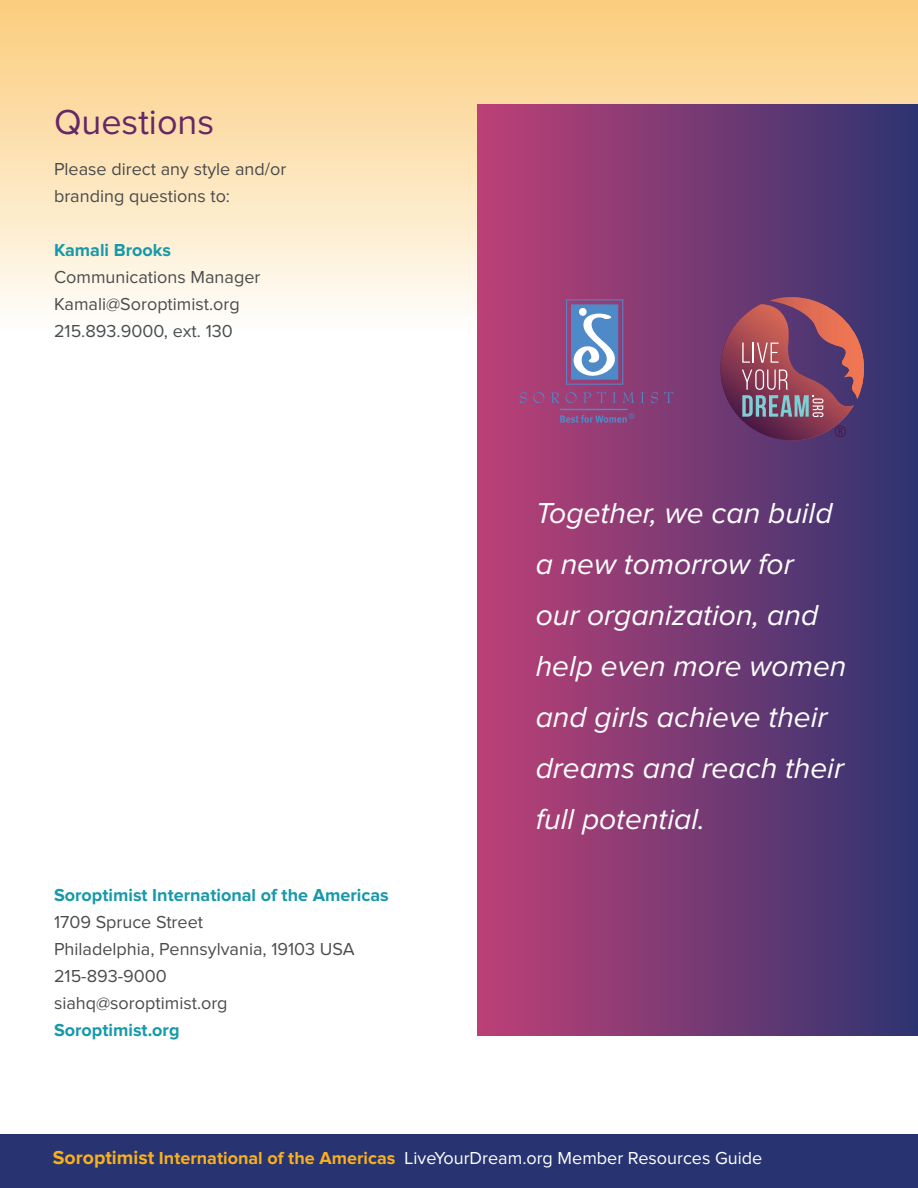
<style>
.page{position:relative;width:918px;height:1188px;background:#fff}
.page>*{position:absolute;margin:0;border:0;box-sizing:border-box;transform-origin:0 0}
.t1{font:36px "Proxima Nova";color:#652766}
.t2{font:italic 30px/51px "Proxima Nova";color:#fff}
.Body{font:18px/27px "Proxima Nova";color:#4b4c4d}
.t3{font:18px "Proxima Nova";color:#fff}
.t4{font:700 18px "Proxima Nova";color:#1799a9}
.t5{font:16.05px "Bebas Neue";color:#441544}
.t6{font:8.55px "Palatino";color:#4f8ac8}
.s1{font-weight:700;font-size:19.5px;color:#f8b01d}
.s2{font-weight:700;color:#f8b01d}
</style>
<div class="page">
<div style="left:0;top:1134px;width:918px;height:54px;background:#283371"></div>
<div style="left:0;top:0;width:918px;height:361px;background:linear-gradient(to bottom,#fbcc7a,#fff)"></div>
<div style="left:477px;top:104px;width:441px;height:931px;background:linear-gradient(to right,#be4076,#2e3471)"></div>
<hr style="left:560px;top:409px;width:68px;height:1px;background:#4f8ac8">
<svg style="left:520px;top:392px;width:7px;height:12px"></svg>
<svg style="left:533px;top:392px;width:11px;height:11px"></svg>
<svg style="left:551px;top:392px;width:9px;height:11px"></svg>
<svg style="left:566px;top:392px;width:11px;height:11px"></svg>
<svg style="left:583px;top:392px;width:8px;height:11px"></svg>
<svg style="left:597px;top:392px;width:9px;height:11px"></svg>
<svg style="left:612px;top:392px;width:4px;height:11px"></svg>
<svg style="left:622px;top:392px;width:23px;height:11px"></svg>
<svg style="left:651px;top:392px;width:7px;height:12px"></svg>
<svg style="left:664px;top:392px;width:9px;height:11px"></svg>
<div style="left:571px;top:305px;width:47px;height:75px;background:#4f8ac8"></div>
<svg style="left:572px;top:308px;width:47px;height:72px"></svg>
<div style="left:567px;top:300px;width:56px;height:84px;border:1px solid #4f8ac8"></div>
<svg style="left:560px;top:415px;width:67px;height:8px"></svg>
<svg style="left:716px;top:297px;width:149px;height:143px"></svg>
<p class="t1" style="left:54px;top:106px;width:162px">Questions</p>
<p class="Body" style="left:54px;top:156px;width:234px">Please direct any style and/or branding questions to:</p>
<p class="t4" style="left:54px;top:242px;width:119px">Kamali Brooks</p>
<p class="Body" style="left:54px;top:264px;width:208px">Communications Manager</p>
<p class="Body" style="left:54px;top:291px;width:187px">Kamali@Soroptimist.org</p>
<p class="Body" style="left:54px;top:318px;width:180px">215.893.9000, ext. 130</p>
<p class="t4" style="left:54px;top:887px;width:336px">Soroptimist International of the Americas</p>
<p class="Body" style="left:54px;top:910px;width:151px">1709 Spruce Street</p>
<p class="Body" style="left:54px;top:937px;width:302px">Philadelphia, Pennsylvania, 19103 USA</p>
<p class="Body" style="left:54px;top:964px;width:114px">215-893-9000</p>
<p class="Body" style="left:54px;top:991px;width:175px">siahq@soroptimist.org</p>
<p class="t4" style="left:54px;top:1022px;width:127px">Soroptimist.org</p>
<p class="t6" style="left:628px;top:409px;width:8px">®</p>
<p class="t5" style="left:835px;top:423px;width:13px">®</p>
<p class="t2" style="left:536px;top:489px;width:312px">Together, we can build a new tomorrow for<br>our organization, and help even more women and girls achieve their dreams and reach their full potential.</p>
<p class="t3" style="left:53px;top:1150px;width:711px"><span class="s1">Soroptimist</span> <span class="s2">International of the Americas</span> LiveYourDream.org Member Resources Guide</p>
</div>
